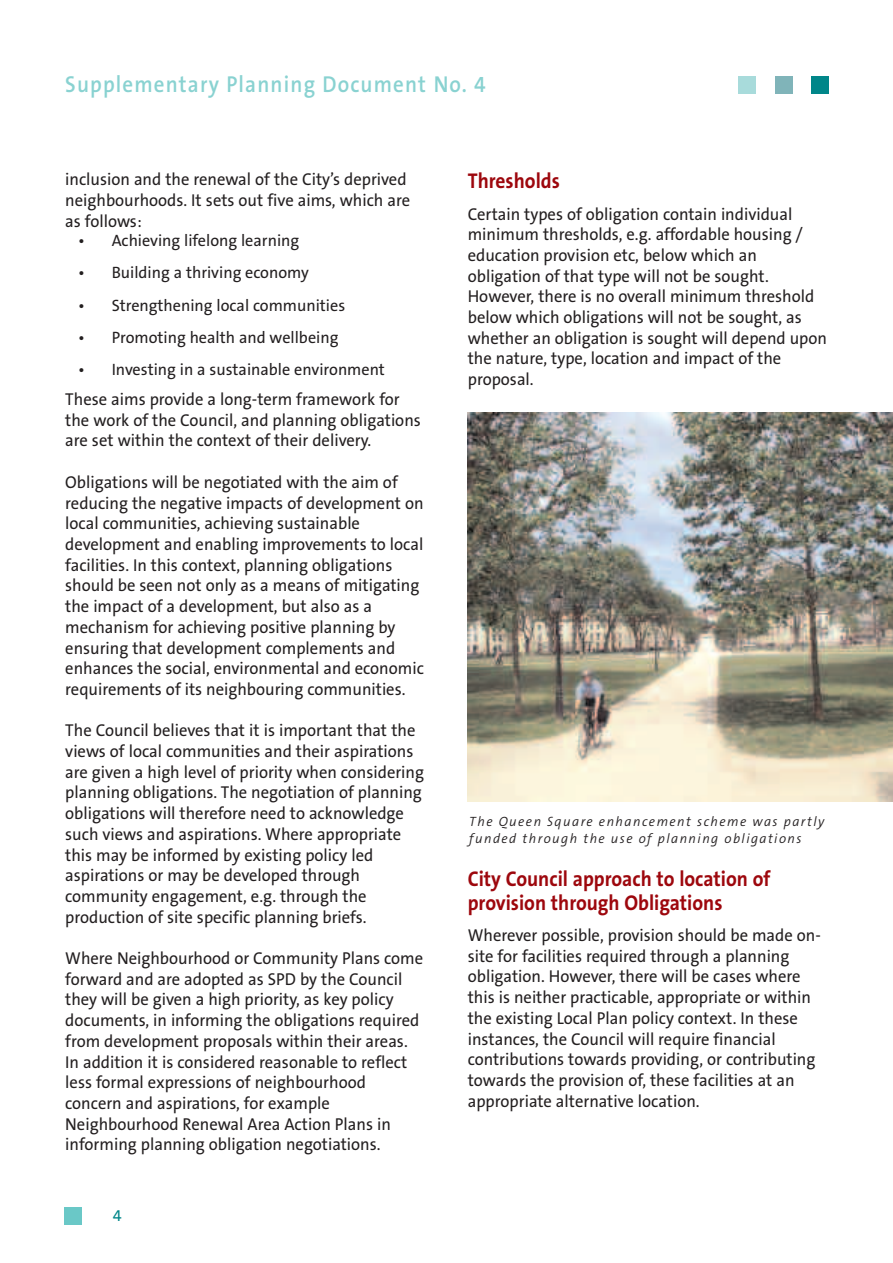
<style>
.page{position:relative;width:893px;height:1263px;background:#fff}
.page>*{position:absolute;margin:0;border:0;box-sizing:border-box;transform-origin:0 0}
.t1{font:600 23.1px "The Sans B6";letter-spacing:.055em;color:#89d2d1;scale:.91 1}
.t2{font:700 21.45px/24px "The Sans B7";color:#9d070d;scale:.91 1}
.t3{font:17.25px/20.7px "The Sans B5 Plain";color:#231f20;scale:.96 1}
.t4{font:16.5px "The Sans B5 Plain";color:#231f20}
.t5{font:16.5px "The Sans B5 Plain";color:#008689}
.t6{font:italic 300 13.5px/16.5px "The Sans B4";letter-spacing:.11em;color:#231f20}
</style>
<div class="page">
<div style="left:64px;top:1208px;width:17px;height:17px;background:#6ac8c7"></div>
<div style="left:738px;top:76px;width:18px;height:18px;background:#a8dbdb"></div>
<div style="left:812px;top:76px;width:17px;height:18px;background:#008689"></div>
<div style="left:775px;top:76px;width:17px;height:18px;background:#80b4b9"></div>
<img style="left:468px;top:412px;width:425px;height:389px">
<h1 class="t1" style="left:65px;top:73px;width:464px">Supplementary Planning Document No. 4</h1>
<p class="t3" style="left:65px;top:170px;width:361px">inclusion and the renewal of the City’s deprived neighbourhoods. It sets out five aims, which are as follows:</p>
<p class="t4" style="left:78px;top:232px;width:223px">• Achieving lifelong learning</p>
<p class="t4" style="left:78px;top:264px;width:233px">• Building a thriving economy</p>
<p class="t4" style="left:78px;top:297px;width:269px">• Strengthening local communities</p>
<p class="t4" style="left:78px;top:329px;width:262px">• Promoting health and wellbeing</p>
<p class="t4" style="left:78px;top:361px;width:308px">• Investing in a sustainable environment</p>
<p class="t3" style="left:65px;top:389px;width:372px">These aims provide a long-term framework for the work of the Council, and planning obligations are set within the context of their delivery.</p>
<p class="t3" style="left:65px;top:472px;width:375px">Obligations will be negotiated with the aim of reducing the negative impacts of development on local communities, achieving sustainable development and enabling improvements to local facilities. In this context, planning obligations should be seen not only as a means of mitigating the impact of a development, but also as a mechanism for achieving positive planning by ensuring that development complements and enhances the social, environmental and economic requirements of its neighbouring communities.</p>
<p class="t3" style="left:65px;top:721px;width:375px">The Council believes that it is important that the views of local communities and their aspirations are given a high level of priority when considering planning obligations. The negotiation of planning obligations will therefore need to acknowledge such views and aspirations. Where appropriate this may be informed by existing policy led aspirations or may be developed through community engagement, e.g. through the production of site specific planning briefs.</p>
<p class="t3" style="left:65px;top:948px;width:374px">Where Neighbourhood or Community Plans come forward and are adopted as SPD by the Council they will be given a high priority, as key policy documents, in informing the obligations required from development proposals within their areas.<br>In addition it is considered reasonable to reflect less formal expressions of neighbourhood concern and aspirations, for example Neighbourhood Renewal Area Action Plans in informing planning obligation negotiations.</p>
<p class="t5" style="left:113px;top:1207px;width:10px">4</p>
<p class="t2" style="left:468px;top:170px;width:103px">Thresholds</p>
<p class="t3" style="left:468px;top:204px;width:376px">Certain types of obligation contain individual minimum thresholds, e.g. affordable housing / education provision etc, below which an obligation of that type will not be sought.<br>However, there is no overall minimum threshold below which obligations will not be sought, as whether an obligation is sought will depend upon the nature, type, location and impact of the proposal.</p>
<p class="t6" style="left:469px;top:814px;width:357px">The Queen Square enhancement scheme was partly funded through the use of planning obligations</p>
<p class="t2" style="left:468px;top:867px;width:334px">City Council approach to location of provision through Obligations</p>
<p class="t3" style="left:468px;top:925px;width:369px">Wherever possible, provision should be made on&shy;site for facilities required through a planning obligation. However, there will be cases where this is neither practicable, appropriate or within the existing Local Plan policy context. In these instances, the Council will require financial contributions towards providing, or contributing towards the provision of, these facilities at an appropriate alternative location.</p>
</div>
